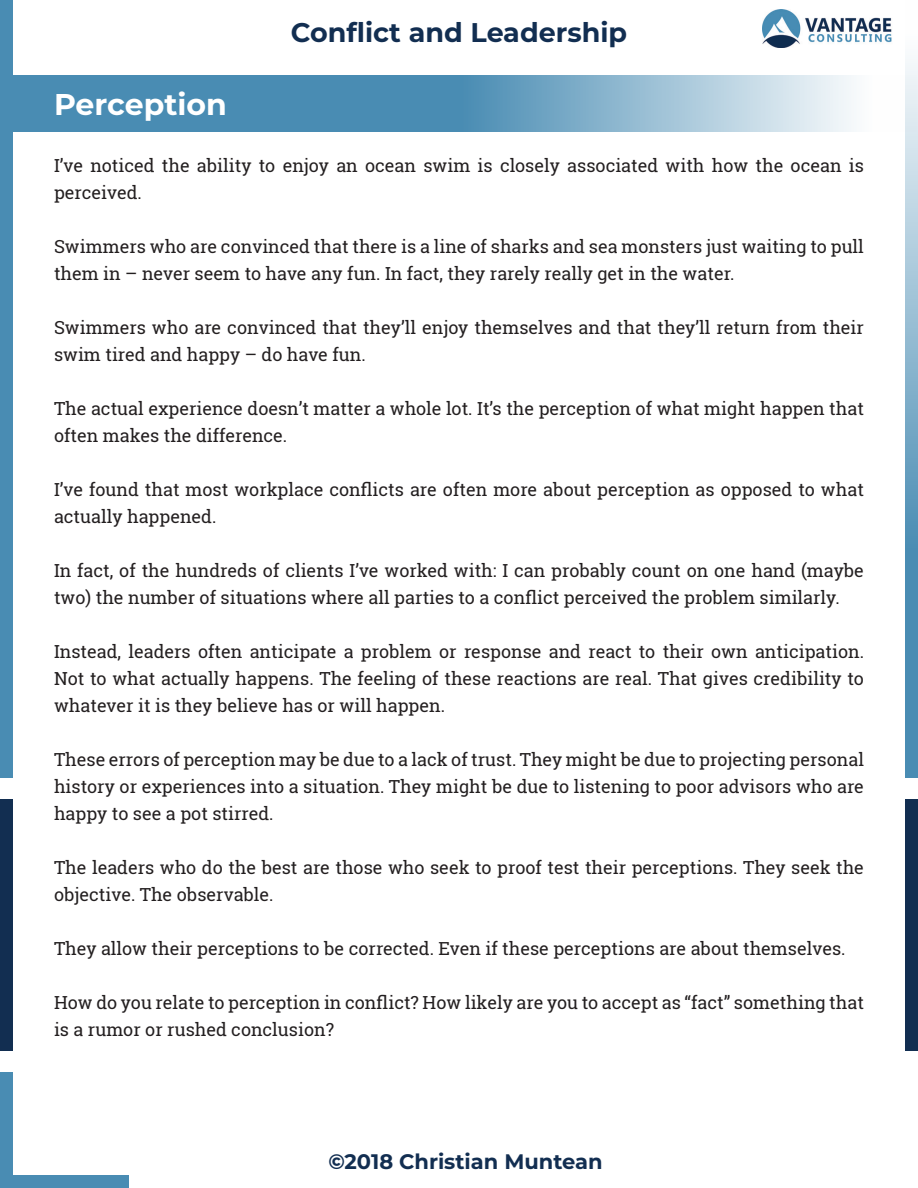
<style>
.page{position:relative;width:918px;height:1188px;background:#fff}
.page>*{position:absolute;margin:0;border:0;box-sizing:border-box;transform-origin:0 0}
.t1{font:700 30px "Montserrat";color:#fff}
.t2{font:700 27px "Montserrat";color:#122e51}
.t3{font:700 21px "Montserrat";color:#122e51}
.t4{font:18px/27px "Roboto Slab";color:#231f20}
</style>
<div class="page">
<div style="left:0;top:799px;width:13px;height:252px;background:#122e51"></div>
<div style="left:0;top:1072px;width:13px;height:116px;background:#498cb3"></div>
<div style="left:13px;top:1175px;width:116px;height:13px;background:#498cb3"></div>
<div style="left:905px;top:799px;width:13px;height:252px;background:#122e51"></div>
<div style="left:0;top:0;width:13px;height:778px;background:#498cb3"></div>
<svg style="left:905px;top:61px;width:13px;height:717px;background:#7cacc8"></svg>
<img style="left:762px;top:10px;width:130px;height:38px">
<svg style="left:13px;top:76px;width:903px;height:56px;background:#7aabc7"></svg>
<h2 class="t2" style="left:291px;top:13px;width:338px">Conflict and Leadership</h2>
<p class="t1" style="left:54px;top:82px;width:174px">Perception</p>
<p class="t4" style="left:54px;top:152px;width:812px">I’ve noticed the ability to enjoy an ocean swim is closely associated with how the ocean is perceived.</p>
<p class="t4" style="left:54px;top:233px;width:811px">Swimmers who are convinced that there is a line of sharks and sea monsters just waiting to pull them in – never seem to have any fun. In fact, they rarely really get in the water.</p>
<p class="t4" style="left:54px;top:314px;width:812px">Swimmers who are convinced that they’ll enjoy themselves and that they’ll return from their swim tired and happy – do have fun.</p>
<p class="t4" style="left:54px;top:395px;width:812px">The actual experience doesn’t matter a whole lot. It’s the perception of what might happen that often makes the difference.</p>
<p class="t4" style="left:54px;top:476px;width:812px">I’ve found that most workplace conflicts are often more about perception as opposed to what actually happened.</p>
<p class="t4" style="left:54px;top:557px;width:811px">In fact, of the hundreds of clients I’ve worked with: I can probably count on one hand (maybe two) the number of situations where all parties to a conflict perceived the problem similarly.</p>
<p class="t4" style="left:54px;top:638px;width:812px;text-align:justify">Instead, leaders often anticipate a problem or response and react to their own anticipation.<br>Not to what actually happens. The feeling of these reactions are real. That gives credibility to whatever it is they believe has or will happen.</p>
<p class="t4" style="left:54px;top:746px;width:812px;text-align:justify">These errors of perception may be due to a lack of trust. They might be due to projecting personal history or experiences into a situation. They might be due to listening to poor advisors who are happy to see a pot stirred.</p>
<p class="t4" style="left:54px;top:854px;width:812px">The leaders who do the best are those who seek to proof test their perceptions. They seek the objective. The observable.</p>
<p class="t4" style="left:54px;top:935px;width:793px">They allow their perceptions to be corrected. Even if these perceptions are about themselves.</p>
<p class="t4" style="left:54px;top:989px;width:811px">How do you relate to perception in conflict? How likely are you to accept as “fact” something that is a rumor or rushed conclusion?</p>
<p class="t3" style="left:328px;top:1147px;width:276px">©2018 Christian Muntean</p>
</div>
